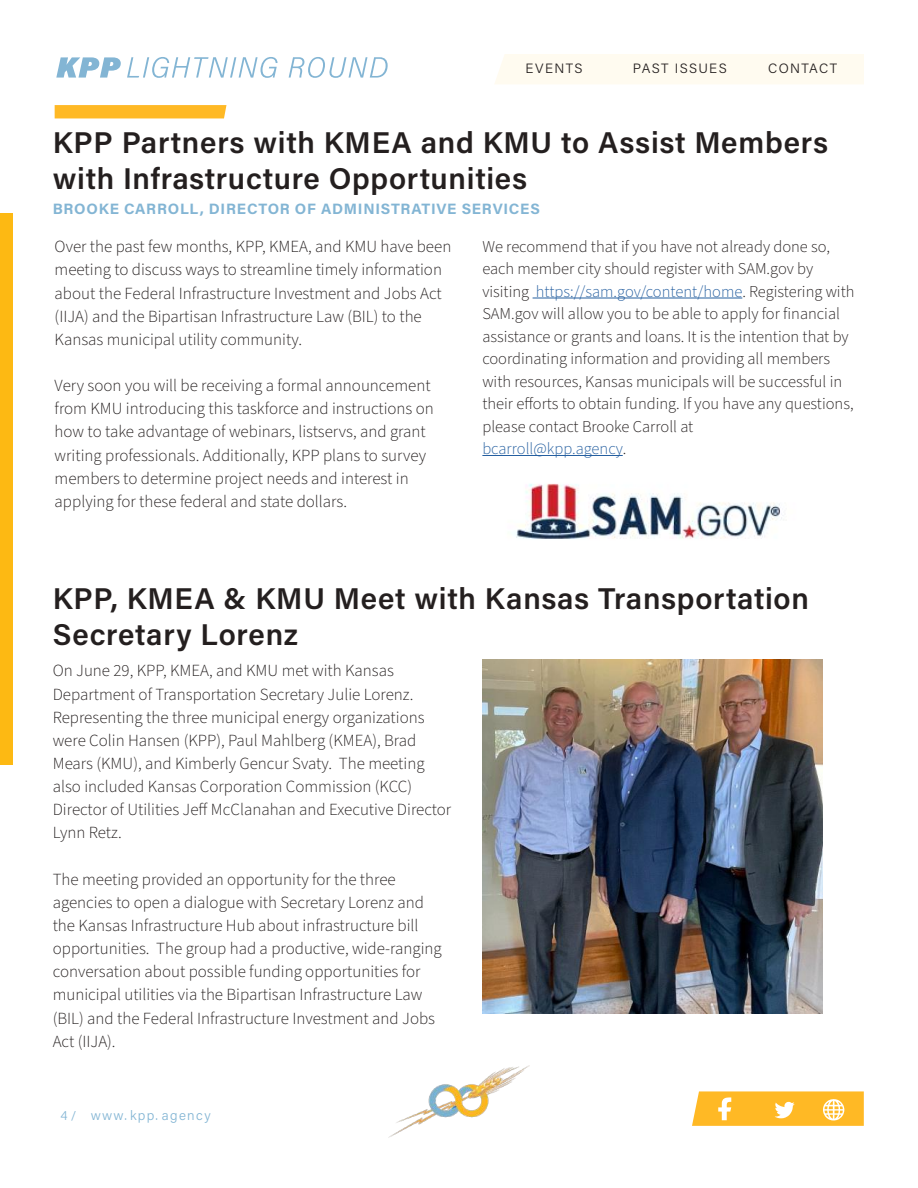
<style>
.page{position:relative;width:918px;height:1188px;background:#fff}
.page>*{position:absolute;margin:0;border:0;box-sizing:border-box;transform-origin:0 0}
.t1{font:600 30px/36px "Acumin Pro";letter-spacing:.025em;color:#241f1f}
.t2{font:300 16.95px/23.1px "Source Sans Pro";color:#241f1f}
.t3{font:300 16.5px/22.5px "Source Sans Pro";color:#241f1f}
.t4{font:700 15px "Acumin Pro";letter-spacing:.05em;color:#83b5d4}
.t5{font:300 13.5px "Acumin Pro";letter-spacing:.105em;color:#241f1f}
.t6{font:300 13.5px "Acumin Pro";letter-spacing:.1em;color:#83b5d4}
.t7{font:300 12.75px "Acumin Pro";color:#83b5d4}
.s1{color:#255fa0}
</style>
<div class="page">
<div style="left:0;top:213px;width:12px;height:552px;background:#fdb913"></div>
<div style="left:495px;top:54px;width:369px;height:30px;background:#fffbf0"></div>
<img style="left:389px;top:1065px;width:140px;height:72px">
<svg style="left:692px;top:1091px;width:172px;height:35px;background:#ffc242"></svg>
<svg style="left:56px;top:57px;width:65px;height:21px"></svg>
<svg style="left:127px;top:57px;width:151px;height:21px"></svg>
<svg style="left:289px;top:57px;width:99px;height:21px"></svg>
<svg style="left:55px;top:105px;width:171px;height:13px;background:#ffb927"></svg>
<img style="left:516px;top:483px;width:266px;height:56px">
<hr style="left:533px;top:298px;width:209px;height:1px;background:#255fa0">
<hr style="left:482px;top:455px;width:141px;height:1px;background:#255fa0">
<img style="left:482px;top:659px;width:341px;height:354px">
<p class="t5" style="left:525px;top:59px;width:59px">EVENTS</p>
<p class="t5" style="left:633px;top:59px;width:95px">PAST ISSUES</p>
<p class="t5" style="left:768px;top:59px;width:71px">CONTACT</p>
<h1 class="t1" style="left:53px;top:123px;width:777px">KPP Partners with KMEA and KMU to Assist Members with Infrastructure Opportunities</h1>
<p class="t4" style="left:53px;top:198px;width:489px">BROOKE CARROLL, DIRECTOR OF ADMINISTRATIVE SERVICES</p>
<p class="t3" style="left:482px;top:236px;width:374px">We recommend that if you have not already done so, each member city should register with SAM.gov by visiting <span class="s1">https://sam.gov/content/home</span>. Registering with SAM.gov will allow you to be able to apply for financial assistance or grants and loans. It is the intention that by coordinating information and providing all members with resources, Kansas municipals will be successful in their efforts to obtain funding. If you have any questions, please contact Brooke Carroll at<br><span class="s1">bcarroll@kpp.agency</span>.</p>
<p class="t2" style="left:55px;top:236px;width:398px">Over the past few months, KPP, KMEA, and KMU have been meeting to discuss ways to streamline timely information about the Federal Infrastructure Investment and Jobs Act (IIJA) and the Bipartisan Infrastructure Law (BIL) to the Kansas municipal utility community.</p>
<p class="t2" style="left:55px;top:374px;width:381px">Very soon you will be receiving a formal announcement from KMU introducing this taskforce and instructions on how to take advantage of webinars, listservs, and grant writing professionals. Additionally, KPP plans to survey members to determine project needs and interest in applying for these federal and state dollars.</p>
<h1 class="t1" style="left:53px;top:579px;width:758px">KPP, KMEA &amp; KMU Meet with Kansas Transportation<br>Secretary Lorenz</h1>
<p class="t2" style="left:53px;top:660px;width:400px">On June 29, KPP, KMEA, and KMU met with Kansas Department of Transportation Secretary Julie Lorenz.<br>Representing the three municipal energy organizations were Colin Hansen (KPP), Paul Mahlberg (KMEA), Brad Mears (KMU), and Kimberly Gencur Svaty. The meeting also included Kansas Corporation Commission (KCC)<br>Director of Utilities Jeff McClanahan and Executive Director Lynn Retz.</p>
<p class="t2" style="left:53px;top:868px;width:391px">The meeting provided an opportunity for the three agencies to open a dialogue with Secretary Lorenz and the Kansas Infrastructure Hub about infrastructure bill opportunities. The group had a productive, wide-ranging conversation about possible funding opportunities for municipal utilities via the Bipartisan Infrastructure Law (BIL) and the Federal Infrastructure Investment and Jobs Act (IIJA).</p>
<p class="t7" style="left:60px;top:1106px;width:17px">4 /</p>
<p class="t6" style="left:91px;top:1106px;width:121px">www. kpp. agency</p>
</div>
